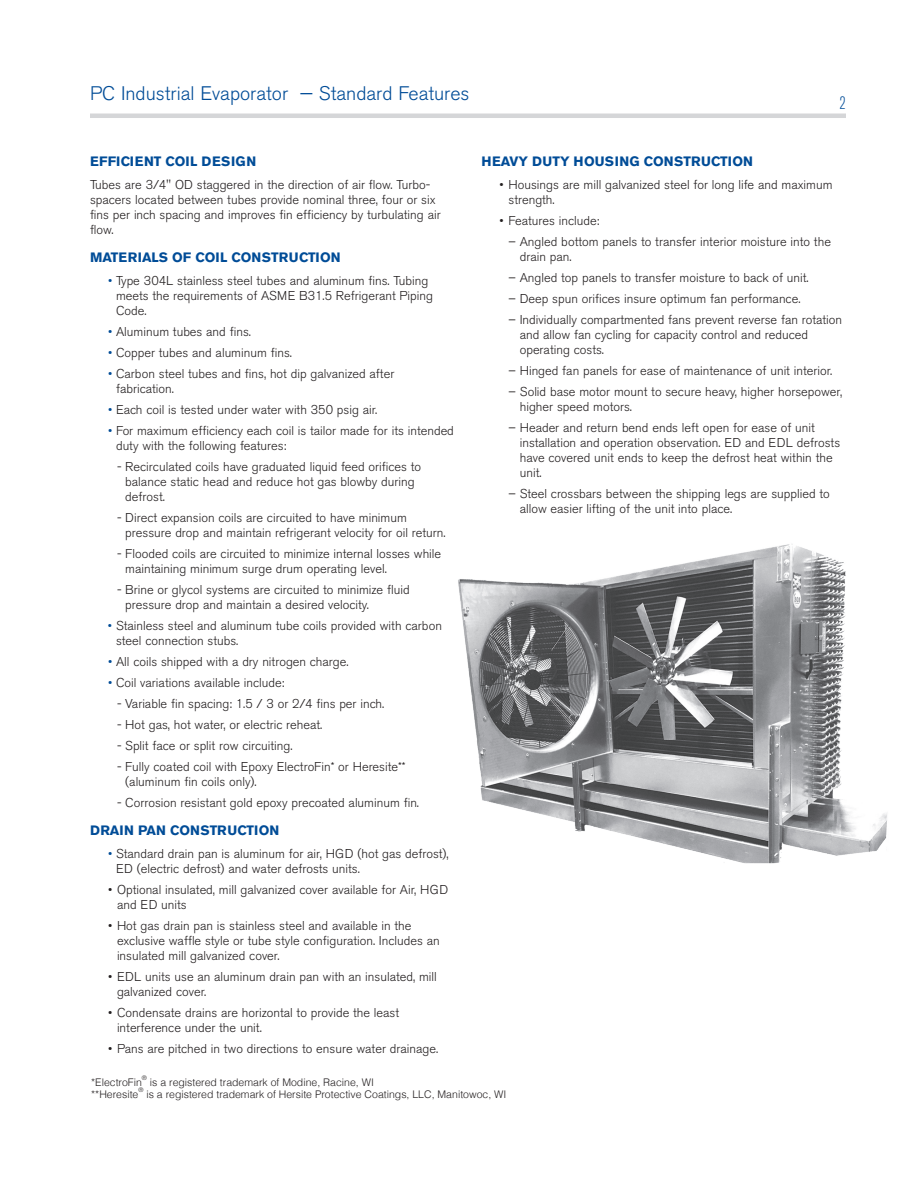
<style>
.page{position:relative;width:918px;height:1188px;background:#fff}
.page>*{position:absolute;margin:0;border:0;box-sizing:border-box;transform-origin:0 0}
.t1{font:300 19.5px "Akzidenz Grotesk BE";color:#004c97}
.t2{font:300 condensed 18px "Akzidenz Grotesk BE";color:#004c97}
.Paragraph_Heading{font:700 13.5px "Akzidenz Grotesk BE";color:#004c97}
.Paragraph_Heading-2{font:700 13.5px "Akzidenz Grotesk BE";letter-spacing:.03em;color:#004c97}
.bullet{font:300 12.75px/15px "Akzidenz Grotesk BE";color:#231f20}
.eng_data_text{font:300 12.75px/15px "Akzidenz Grotesk BE";color:#231f20}
.t3{font:300 10.5px "Helvetica";color:#231f20}
.t4{font:300 6.3px "Helvetica";color:#231f20}
.s1{color:#004c97}
</style>
<div class="page">
<hr style="left:90px;top:114px;width:756px;height:4px;background:#d5d6d8">
<img style="left:458px;top:544px;width:429px;height:320px">
<h1 class="t1" style="left:90px;top:82px;width:381px">PC Industrial Evaporator — Standard Features</h1>
<h2 class="t2" style="left:840px;top:93px;width:8px">2</h2>
<p class="Paragraph_Heading-2" style="left:90px;top:154px;width:168px">EFFICIENT COIL DESIGN</p>
<p class="eng_data_text" style="left:90px;top:177px;width:352px">Tubes are 3/4" OD staggered in the direction of air flow. Turbo&shy;spacers located between tubes provide nominal three, four or six fins per inch spacing and improves fin efficiency by turbulating air flow.</p>
<p class="Paragraph_Heading" style="left:90px;top:250px;width:252px">MATERIALS OF COIL CONSTRUCTION</p>
<p class="bullet" style="left:116px;top:273px;width:319px;text-indent:-8px"><span class="s1">•</span> Type 304L stainless steel tubes and aluminum fins. Tubing meets the requirements of ASME B31.5 Refrigerant Piping<br>Code.</p>
<p class="bullet" style="left:108px;top:324px;width:144px"><span class="s1">•</span> Aluminum tubes and fins.</p>
<p class="bullet" style="left:108px;top:345px;width:185px"><span class="s1">•</span> Copper tubes and aluminum fins.</p>
<p class="bullet" style="left:116px;top:366px;width:280px;text-indent:-8px"><span class="s1">•</span> Carbon steel tubes and fins, hot dip galvanized after fabrication.</p>
<p class="bullet" style="left:108px;top:402px;width:271px"><span class="s1">•</span> Each coil is tested under water with 350 psig air.</p>
<p class="bullet" style="left:116px;top:423px;width:339px;text-indent:-8px"><span class="s1">•</span> For maximum efficiency each coil is tailor made for its intended duty with the following features:</p>
<p class="bullet" style="left:125px;top:459px;width:297px;text-indent:-8px">- Recirculated coils have graduated liquid feed orifices to balance static head and reduce hot gas blowby during defrost.</p>
<p class="bullet" style="left:125px;top:510px;width:322px;text-indent:-8px">- Direct expansion coils are circuited to have minimum pressure drop and maintain refrigerant velocity for oil return.</p>
<p class="bullet" style="left:125px;top:546px;width:317px;text-indent:-8px">- Flooded coils are circuited to minimize internal losses while maintaining minimum surge drum operating level.</p>
<p class="bullet" style="left:125px;top:582px;width:286px;text-indent:-8px">- Brine or glycol systems are circuited to minimize fluid pressure drop and maintain a desired velocity.</p>
<p class="bullet" style="left:116px;top:618px;width:328px;text-indent:-8px"><span class="s1">•</span> Stainless steel and aluminum tube coils provided with carbon steel connection stubs.</p>
<p class="bullet" style="left:108px;top:654px;width:242px"><span class="s1">•</span> All coils shipped with a dry nitrogen charge.</p>
<p class="bullet" style="left:108px;top:675px;width:178px"><span class="s1">•</span> Coil variations available include:</p>
<p class="bullet" style="left:117px;top:696px;width:269px">- Variable fin spacing: 1.5 / 3 or 2/4 fins per inch.</p>
<p class="bullet" style="left:117px;top:717px;width:207px">- Hot gas, hot water, or electric reheat.</p>
<p class="bullet" style="left:117px;top:738px;width:177px">- Split face or split row circuiting.</p>
<p class="bullet" style="left:125px;top:759px;width:282px;text-indent:-8px">- Fully coated coil with Epoxy ElectroFin* or Heresite** (aluminum fin coils only).</p>
<p class="bullet" style="left:117px;top:795px;width:304px">- Corrosion resistant gold epoxy precoated aluminum fin.</p>
<p class="Paragraph_Heading" style="left:90px;top:823px;width:191px">DRAIN PAN CONSTRUCTION</p>
<p class="bullet" style="left:116px;top:846px;width:334px;text-indent:-8px"><span class="s1">•</span> Standard drain pan is aluminum for air, HGD (hot gas defrost),<br>ED (electric defrost) and water defrosts units.</p>
<p class="bullet" style="left:117px;top:882px;width:333px;text-indent:-9px">• Optional insulated, mill galvanized cover available for Air, HGD and ED units</p>
<p class="bullet" style="left:117px;top:918px;width:324px;text-indent:-9px">• Hot gas drain pan is stainless steel and available in the exclusive waffle style or tube style configuration. Includes an insulated mill galvanized cover.</p>
<p class="bullet" style="left:117px;top:969px;width:321px;text-indent:-9px">• EDL units use an aluminum drain pan with an insulated, mill galvanized cover.</p>
<p class="bullet" style="left:117px;top:1005px;width:284px;text-indent:-9px">• Condensate drains are horizontal to provide the least interference under the unit.</p>
<p class="bullet" style="left:108px;top:1041px;width:332px">• Pans are pitched in two directions to ensure water drainage.</p>
<p class="Paragraph_Heading" style="left:482px;top:154px;width:273px">HEAVY DUTY HOUSING CONSTRUCTION</p>
<p class="bullet" style="left:508px;top:177px;width:326px;text-indent:-9px">• Housings are mill galvanized steel for long life and maximum strength.</p>
<p class="bullet" style="left:500px;top:213px;width:101px">• Features include:</p>
<p class="bullet" style="left:520px;top:234px;width:313px;text-indent:-11px">– Angled bottom panels to transfer interior moisture into the drain pan.</p>
<p class="bullet" style="left:509px;top:270px;width:302px">– Angled top panels to transfer moisture to back of unit.</p>
<p class="bullet" style="left:509px;top:291px;width:294px">– Deep spun orifices insure optimum fan performance.</p>
<p class="bullet" style="left:520px;top:312px;width:324px;text-indent:-11px">– Individually compartmented fans prevent reverse fan rotation and allow fan cycling for capacity control and reduced operating costs.</p>
<p class="bullet" style="left:509px;top:363px;width:325px">– Hinged fan panels for ease of maintenance of unit interior.</p>
<p class="bullet" style="left:520px;top:384px;width:324px;text-indent:-11px">– Solid base motor mount to secure heavy, higher horsepower, higher speed motors.</p>
<p class="bullet" style="left:520px;top:420px;width:322px;text-indent:-11px">– Header and return bend ends left open for ease of unit installation and operation observation. ED and EDL defrosts have covered unit ends to keep the defrost heat within the unit.</p>
<p class="bullet" style="left:520px;top:486px;width:312px;text-indent:-11px">– Steel crossbars between the shipping legs are supplied to allow easier lifting of the unit into place.</p>
<p class="t4" style="left:142px;top:1072px;width:7px">®</p>
<p class="t3" style="left:150px;top:1073px;width:226px">is a registered trademark of Modine, Racine, WI</p>
<p class="t3" style="left:91px;top:1073px;width:52px">*ElectroFin</p>
<p class="t4" style="left:138px;top:1084px;width:7px">®</p>
<p class="t3" style="left:146px;top:1085px;width:362px">is a registered trademark of Hersite Protective Coatings, LLC, Manitowoc, WI</p>
<p class="t3" style="left:91px;top:1085px;width:49px">**Heresite</p>
</div>
